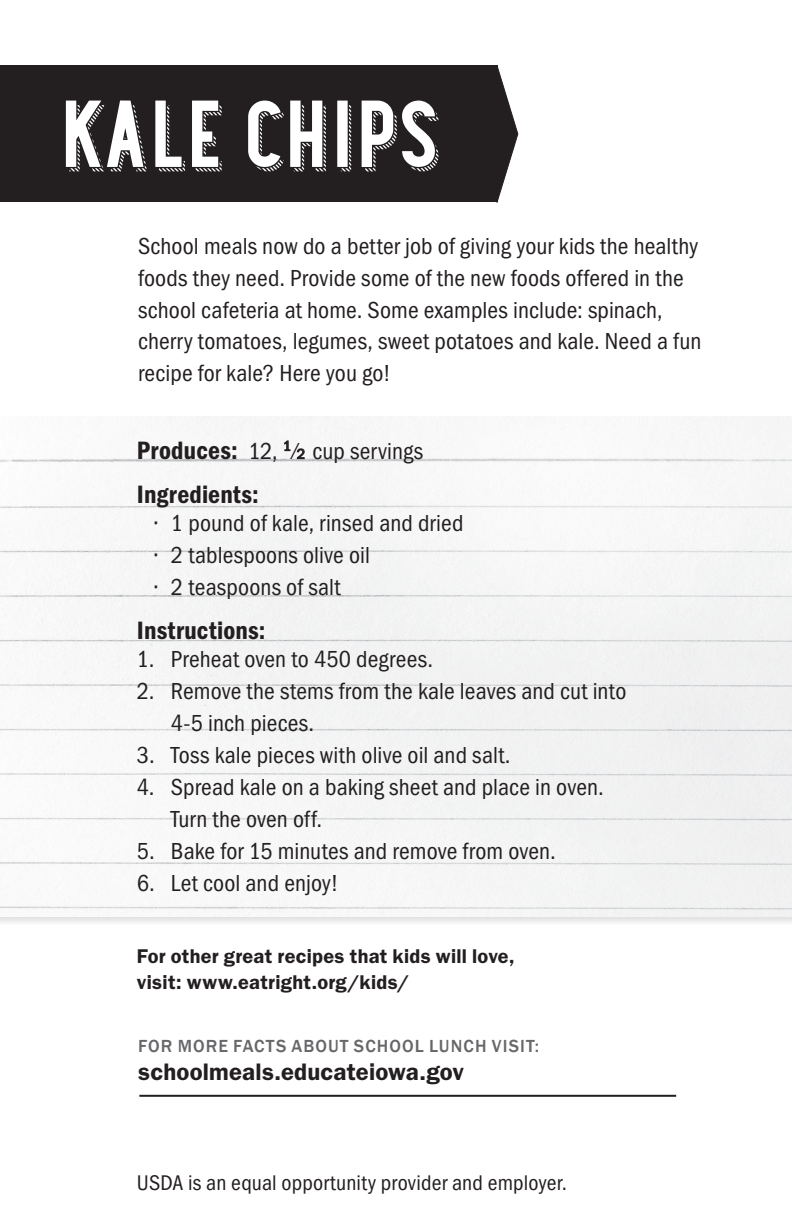
<style>
.page{position:relative;width:792px;height:1224px;background:#fff}
.page>*{position:absolute;margin:0;border:0;box-sizing:border-box;transform-origin:0 0}
.t1{font:87.2px "Station No.Four";letter-spacing:-.02em;color:#fff}
.t2{font:600 condensed 26px "Franklin Gothic";letter-spacing:.005em;color:#231f20}
.t3{font:condensed 24px/32px "Franklin Gothic";letter-spacing:.005em;color:#231f20}
.t4{font:600 24px "Franklin Gothic";letter-spacing:.005em;color:#231f20}
.t5{font:condensed 22px "Franklin Gothic";letter-spacing:.005em;color:#231f20}
.t6{font:600 20px/26px "Franklin Gothic";letter-spacing:.015em;color:#231f20}
.t7{font:500 18px "Franklin Gothic";letter-spacing:.06em;color:#67676a}
.s1{font-weight:600;font-size:26px}
.s2{font-size:14.4px}
</style>
<div class="page">
<div style="left:0;top:414px;width:792px;height:513px;background:#231f20;opacity:.15"></div>
<div style="left:0;top:416px;width:792px;height:500px;background:#f5f5f6"></div>
<div style="left:0;top:66px;width:497px;height:136px;background:#231f20"></div>
<svg style="left:497px;top:65px;width:21px;height:138px"></svg>
<svg style="left:284px;top:441px;width:6px;height:10px"></svg>
<svg style="left:297px;top:448px;width:8px;height:11px"></svg>
<hr style="left:139px;top:1095px;width:537px;height:2px;background:#231f20">
<h1 class="t1" style="left:62px;top:66px;width:383px">KALE CHIPS</h1>
<p class="t3" style="left:138px;top:230px;width:565px">School meals now do a better job of giving your kids the healthy foods they need. Provide some of the new foods offered in the school cafeteria at home. Some examples include: spinach, cherry tomatoes, legumes, sweet potatoes and kale. Need a fun recipe for kale? Here you go!</p>
<p class="t3" style="left:137px;top:435px;width:288px"><span class="s1">Produces:</span> 12, <sup>1</sup> ⁄<span class="s2">2</span> cup servings</p>
<p class="t2" style="left:137px;top:479px;width:123px">Ingredients:</p>
<p class="t3" style="left:155px;top:507px;width:310px">• 1 pound of kale, rinsed and dried</p>
<p class="t3" style="left:155px;top:539px;width:217px">• 2 tablespoons olive oil</p>
<p class="t3" style="left:155px;top:571px;width:187px">• 2 teaspoons of salt</p>
<p class="t2" style="left:137px;top:615px;width:130px">Instructions:</p>
<p class="t3" style="left:137px;top:643px;width:298px">1. Preheat oven to 450 degrees.</p>
<p class="t3" style="left:171px;top:675px;width:457px;text-indent:-34px">2. Remove the stems from the kale leaves and cut into<br>4-5 inch pieces.</p>
<p class="t3" style="left:137px;top:739px;width:375px">3. Toss kale pieces with olive oil and salt.</p>
<p class="t3" style="left:171px;top:771px;width:434px;text-indent:-34px">4. Spread kale on a baking sheet and place in oven.<br>Turn the oven off.</p>
<p class="t3" style="left:137px;top:835px;width:420px">5. Bake for 15 minutes and remove from oven.</p>
<p class="t3" style="left:137px;top:867px;width:203px">6. Let cool and enjoy!</p>
<p class="t6" style="left:137px;top:943px;width:379px">For other great recipes that kids will love, visit: www.eatright.org/kids/</p>
<p class="t7" style="left:138px;top:1035px;width:402px">FOR MORE FACTS ABOUT SCHOO L LUNCH VISIT:</p>
<p class="t4" style="left:138px;top:1058px;width:327px">schoolmeals.educateiowa.gov</p>
<p class="t5" style="left:137px;top:1170px;width:432px">USDA is an equal opportunity provider and employer.</p>
</div>
